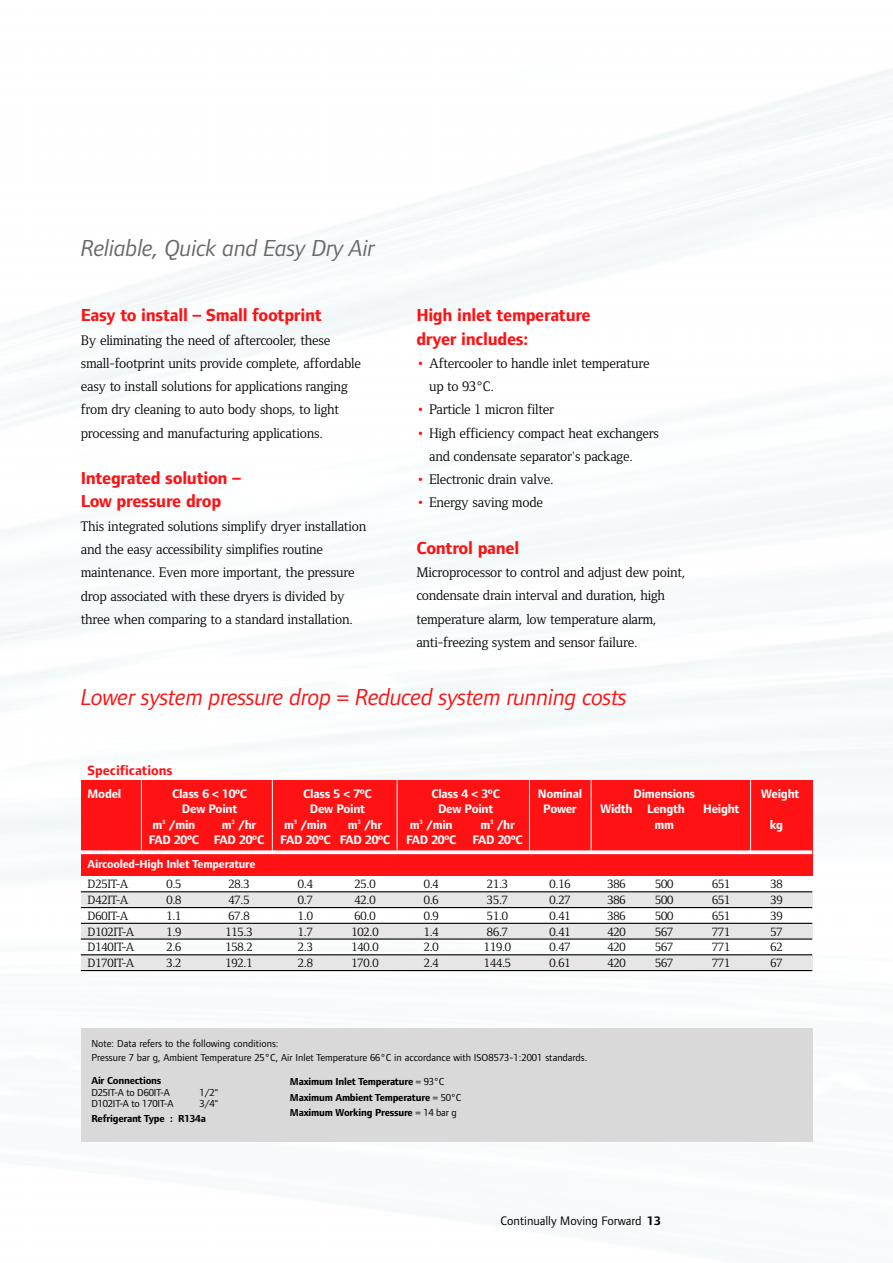
<style>
.page{position:relative;width:893px;height:1263px;background:#fff}
.page>*{position:absolute;margin:0;border:0;box-sizing:border-box;transform-origin:0 0}
.t1{font:italic 24px "Foundry Form Sans";letter-spacing:-.015em;color:#fe1214}
.t2{font:italic 24px "Foundry Form Sans";letter-spacing:-.015em;color:#696969}
.t3{font:700 18px/23.2px "Foundry Form Sans";letter-spacing:-.015em;color:#fe1214}
.t4{font:14.25px/23.2px "Foundry Form Serif";letter-spacing:-.015em;color:#000}
.t5{font:700 13.95px "Foundry Form Sans";color:#fe1214}
.t6{font:700 12.75px "Foundry Form Sans";letter-spacing:-.02em;color:#fff}
.t7{font:12.75px "Foundry Form Sans";color:#000}
.t8{font:12.45px "Foundry Form Serif";letter-spacing:-.015em;color:#000}
.t9{font:700 12px "Foundry Form Sans";letter-spacing:-.02em;color:#fff}
.t10{font:10.5px/13.5px "Foundry Form Sans";color:#000}
.t11{font:700 10.5px/15.5px "Foundry Form Sans";letter-spacing:-.02em;color:#000}
.t12{font:10.5px "Foundry Form Sans";letter-spacing:-.02em;color:#000}
.s1{font-weight:700;font-size:16.5px;color:#fe1214}
.s2{font-weight:400}
.s3{font-weight:700}
</style>
<div class="page">
<img style="left:0;top:68px;width:893px;height:1193px">
<div style="left:81px;top:780px;width:731px;height:95px;background:#fe1214"></div>
<div style="left:81px;top:892px;width:731px;height:15px;background:#e6e6e6"></div>
<div style="left:81px;top:924px;width:731px;height:15px;background:#e6e6e6"></div>
<div style="left:81px;top:955px;width:731px;height:15px;background:#e6e6e6"></div>
<hr style="left:81px;top:891px;width:731px;height:1px;background:#000">
<hr style="left:81px;top:907px;width:731px;height:1px;background:#000">
<hr style="left:81px;top:923px;width:731px;height:1px;background:#000">
<hr style="left:81px;top:938px;width:731px;height:2px;background:#000">
<hr style="left:81px;top:954px;width:731px;height:1px;background:#000">
<hr style="left:81px;top:970px;width:731px;height:1px;background:#000">
<hr style="left:141px;top:780px;width:1px;height:71px;background:#fff">
<hr style="left:272px;top:780px;width:1px;height:71px;background:#fff">
<hr style="left:397px;top:780px;width:1px;height:71px;background:#fff">
<hr style="left:591px;top:780px;width:1px;height:71px;background:#fff">
<hr style="left:529px;top:780px;width:1px;height:71px;background:#fff">
<hr style="left:750px;top:780px;width:1px;height:71px;background:#fff">
<svg style="left:81px;top:850px;width:731px;height:4px;background:#fee6e7"></svg>
<div style="left:81px;top:1028px;width:731px;height:114px;background:#d9d9d9"></div>
<h1 class="t2" style="left:81px;top:239px;width:295px">Reliable, Quick and Easy Dry Air</h1>
<p class="t3" style="left:81px;top:306px;width:242px">Easy to install – Small footprint</p>
<p class="t4" style="left:81px;top:330px;width:282px">By eliminating the need of aftercooler, these small-footprint units provide complete, affordable easy to install solutions for applications ranging from dry cleaning to auto body shops, to light processing and manufacturing applications.</p>
<p class="t3" style="left:81px;top:468px;width:162px">Integrated solution –<br>Low pressure drop</p>
<p class="t4" style="left:81px;top:516px;width:287px">This integrated solutions simplify dryer installation and the easy accessibility simplifies routine maintenance. Even more important, the pressure drop associated with these dryers is divided by three when comparing to a standard installation.</p>
<p class="t3" style="left:416px;top:306px;width:176px">High inlet temperature dryer includes:</p>
<p class="t4" style="left:429px;top:353px;width:222px;text-indent:-13px"><span class="s1">•</span> Aftercooler to handle inlet temperature up to 93°C.</p>
<p class="t4" style="left:416px;top:399px;width:139px"><span class="s1">•</span> Particle 1 micron filter</p>
<p class="t4" style="left:429px;top:423px;width:231px;text-indent:-13px"><span class="s1">•</span> High efficiency compact heat exchangers and condensate separator's package.</p>
<p class="t4" style="left:416px;top:469px;width:139px"><span class="s1">•</span> Electronic drain valve.</p>
<p class="t4" style="left:416px;top:492px;width:128px"><span class="s1">•</span> Energy saving mode</p>
<p class="t3" style="left:416px;top:538px;width:104px">Control panel</p>
<p class="t4" style="left:416px;top:562px;width:271px">Microprocessor to control and adjust dew point, condensate drain interval and duration, high temperature alarm, low temperature alarm, anti-freezing system and sensor failure.</p>
<h1 class="t1" style="left:81px;top:687px;width:548px">Lower system pressure drop = Reduced system running costs</h1>
<p class="t5" style="left:88px;top:765px;width:87px">Specifications</p>
<p class="t6" style="left:88px;top:789px;width:35px">Model</p>
<p class="t6" style="left:172px;top:789px;width:77px">Class 6 &lt; 10ºC</p>
<p class="t6" style="left:303px;top:789px;width:70px">Class 5 &lt; 7ºC</p>
<p class="t6" style="left:431px;top:789px;width:70px">Class 4 &lt; 3ºC</p>
<p class="t6" style="left:538px;top:789px;width:46px">Nominal</p>
<p class="t6" style="left:633px;top:789px;width:63px">Dimensions</p>
<p class="t6" style="left:761px;top:789px;width:40px">Weight</p>
<p class="t6" style="left:182px;top:804px;width:57px">Dew Point</p>
<p class="t6" style="left:310px;top:804px;width:57px">Dew Point</p>
<p class="t6" style="left:438px;top:804px;width:57px">Dew Point</p>
<p class="t6" style="left:543px;top:804px;width:35px">Power</p>
<p class="t6" style="left:601px;top:804px;width:86px">Width Length</p>
<p class="t6" style="left:703px;top:804px;width:38px">Height</p>
<p class="t6" style="left:153px;top:820px;width:44px">m<sup>3</sup> /min</p>
<p class="t6" style="left:222px;top:820px;width:36px">m<sup>3</sup> /hr</p>
<p class="t6" style="left:284px;top:820px;width:44px">m<sup>3</sup> /min</p>
<p class="t6" style="left:348px;top:820px;width:36px">m<sup>3</sup> /hr</p>
<p class="t6" style="left:410px;top:820px;width:44px">m<sup>3</sup> /min</p>
<p class="t6" style="left:480px;top:820px;width:36px">m<sup>3</sup> /hr</p>
<p class="t6" style="left:654px;top:820px;width:21px">mm</p>
<p class="t6" style="left:770px;top:820px;width:15px">kg</p>
<p class="t6" style="left:149px;top:835px;width:117px">FAD 20ºC FAD 20ºC</p>
<p class="t6" style="left:280px;top:835px;width:244px">FAD 20ºC FAD 20ºC FAD 20ºC FAD 20ºC</p>
<p class="t9" style="left:88px;top:860px;width:169px">Aircooled-High Inlet Temperature</p>
<p class="t8" style="left:88px;top:879px;width:42px">D25IT-A</p>
<p class="t8" style="left:166px;top:879px;width:17px">0.5</p>
<p class="t8" style="left:229px;top:879px;width:23px">28.3</p>
<p class="t8" style="left:298px;top:879px;width:17px">0.4</p>
<p class="t8" style="left:354px;top:879px;width:23px">25.0</p>
<p class="t8" style="left:424px;top:879px;width:17px">0.4</p>
<p class="t8" style="left:487px;top:879px;width:23px">21.3</p>
<p class="t8" style="left:549px;top:879px;width:23px">0.16</p>
<p class="t8" style="left:607px;top:879px;width:20px">386</p>
<p class="t8" style="left:655px;top:879px;width:20px">500</p>
<p class="t8" style="left:712px;top:879px;width:20px">651</p>
<p class="t8" style="left:770px;top:879px;width:14px">38</p>
<p class="t8" style="left:88px;top:895px;width:42px">D42IT-A</p>
<p class="t8" style="left:166px;top:895px;width:17px">0.8</p>
<p class="t8" style="left:229px;top:895px;width:23px">47.5</p>
<p class="t8" style="left:298px;top:895px;width:17px">0.7</p>
<p class="t8" style="left:354px;top:895px;width:23px">42.0</p>
<p class="t8" style="left:424px;top:895px;width:17px">0.6</p>
<p class="t8" style="left:487px;top:895px;width:23px">35.7</p>
<p class="t8" style="left:549px;top:895px;width:23px">0.27</p>
<p class="t8" style="left:607px;top:895px;width:20px">386</p>
<p class="t8" style="left:655px;top:895px;width:20px">500</p>
<p class="t8" style="left:712px;top:895px;width:20px">651</p>
<p class="t8" style="left:770px;top:895px;width:14px">39</p>
<p class="t8" style="left:88px;top:911px;width:42px">D60IT-A</p>
<p class="t8" style="left:166px;top:911px;width:17px">1.1</p>
<p class="t8" style="left:229px;top:911px;width:23px">67.8</p>
<p class="t8" style="left:298px;top:911px;width:17px">1.0</p>
<p class="t8" style="left:354px;top:911px;width:23px">60.0</p>
<p class="t8" style="left:424px;top:911px;width:17px">0.9</p>
<p class="t8" style="left:487px;top:911px;width:23px">51.0</p>
<p class="t8" style="left:549px;top:911px;width:23px">0.41</p>
<p class="t8" style="left:607px;top:911px;width:20px">386</p>
<p class="t8" style="left:655px;top:911px;width:20px">500</p>
<p class="t8" style="left:712px;top:911px;width:20px">651</p>
<p class="t8" style="left:770px;top:911px;width:14px">39</p>
<p class="t8" style="left:88px;top:927px;width:48px">D102IT-A</p>
<p class="t8" style="left:166px;top:927px;width:17px">1.9</p>
<p class="t8" style="left:225px;top:927px;width:29px">115.3</p>
<p class="t8" style="left:298px;top:927px;width:17px">1.7</p>
<p class="t8" style="left:351px;top:927px;width:29px">102.0</p>
<p class="t8" style="left:424px;top:927px;width:17px">1.4</p>
<p class="t8" style="left:487px;top:927px;width:23px">86.7</p>
<p class="t8" style="left:549px;top:927px;width:23px">0.41</p>
<p class="t8" style="left:607px;top:927px;width:20px">420</p>
<p class="t8" style="left:655px;top:927px;width:20px">567</p>
<p class="t8" style="left:712px;top:927px;width:20px">771</p>
<p class="t8" style="left:770px;top:927px;width:14px">57</p>
<p class="t8" style="left:88px;top:942px;width:48px">D140IT-A</p>
<p class="t8" style="left:166px;top:942px;width:17px">2.6</p>
<p class="t8" style="left:225px;top:942px;width:29px">158.2</p>
<p class="t8" style="left:298px;top:942px;width:17px">2.3</p>
<p class="t8" style="left:351px;top:942px;width:29px">140.0</p>
<p class="t8" style="left:424px;top:942px;width:17px">2.0</p>
<p class="t8" style="left:484px;top:942px;width:29px">119.0</p>
<p class="t8" style="left:549px;top:942px;width:23px">0.47</p>
<p class="t8" style="left:607px;top:942px;width:20px">420</p>
<p class="t8" style="left:655px;top:942px;width:20px">567</p>
<p class="t8" style="left:712px;top:942px;width:20px">771</p>
<p class="t8" style="left:770px;top:942px;width:14px">62</p>
<p class="t8" style="left:88px;top:958px;width:48px">D170IT-A</p>
<p class="t8" style="left:166px;top:958px;width:17px">3.2</p>
<p class="t8" style="left:225px;top:958px;width:29px">192.1</p>
<p class="t8" style="left:298px;top:958px;width:17px">2.8</p>
<p class="t8" style="left:351px;top:958px;width:29px">170.0</p>
<p class="t8" style="left:424px;top:958px;width:17px">2.4</p>
<p class="t8" style="left:484px;top:958px;width:29px">144.5</p>
<p class="t8" style="left:549px;top:958px;width:23px">0.61</p>
<p class="t8" style="left:607px;top:958px;width:20px">420</p>
<p class="t8" style="left:655px;top:958px;width:20px">567</p>
<p class="t8" style="left:712px;top:958px;width:20px">771</p>
<p class="t8" style="left:770px;top:958px;width:14px">67</p>
<p class="t10" style="left:91px;top:1038px;width:497px">Note: Data refers to the following conditions:<br>Pressure 7 bar g, Ambient Temperature 25°C, Air Inlet Temperature 66°C in accordance with ISO8573-1:2001 standards.</p>
<p class="t11" style="left:91px;top:1074px;width:71px">Air Connections</p>
<p class="t12" style="left:91px;top:1088px;width:80px">D25IT-A to D60IT-A</p>
<p class="t10" style="left:199px;top:1086px;width:21px">1/2"</p>
<p class="t12" style="left:91px;top:1099px;width:84px">D102IT-A to 170IT-A</p>
<p class="t10" style="left:199px;top:1097px;width:21px">3/4"</p>
<p class="t11" style="left:91px;top:1112px;width:116px">Refrigerant Type : R134a</p>
<p class="t11" style="left:290px;top:1075px;width:173px">Maximum Inlet Temperature <span class="s2">= 93°C<br></span>Maximum Ambient Temperature <span class="s2">= 50°C<br></span>Maximum Working Pressure <span class="s2">= 14 bar g</span></p>
<p class="t7" style="left:500px;top:1216px;width:162px">Continually Moving Forward <span class="s3">13</span></p>
</div>
